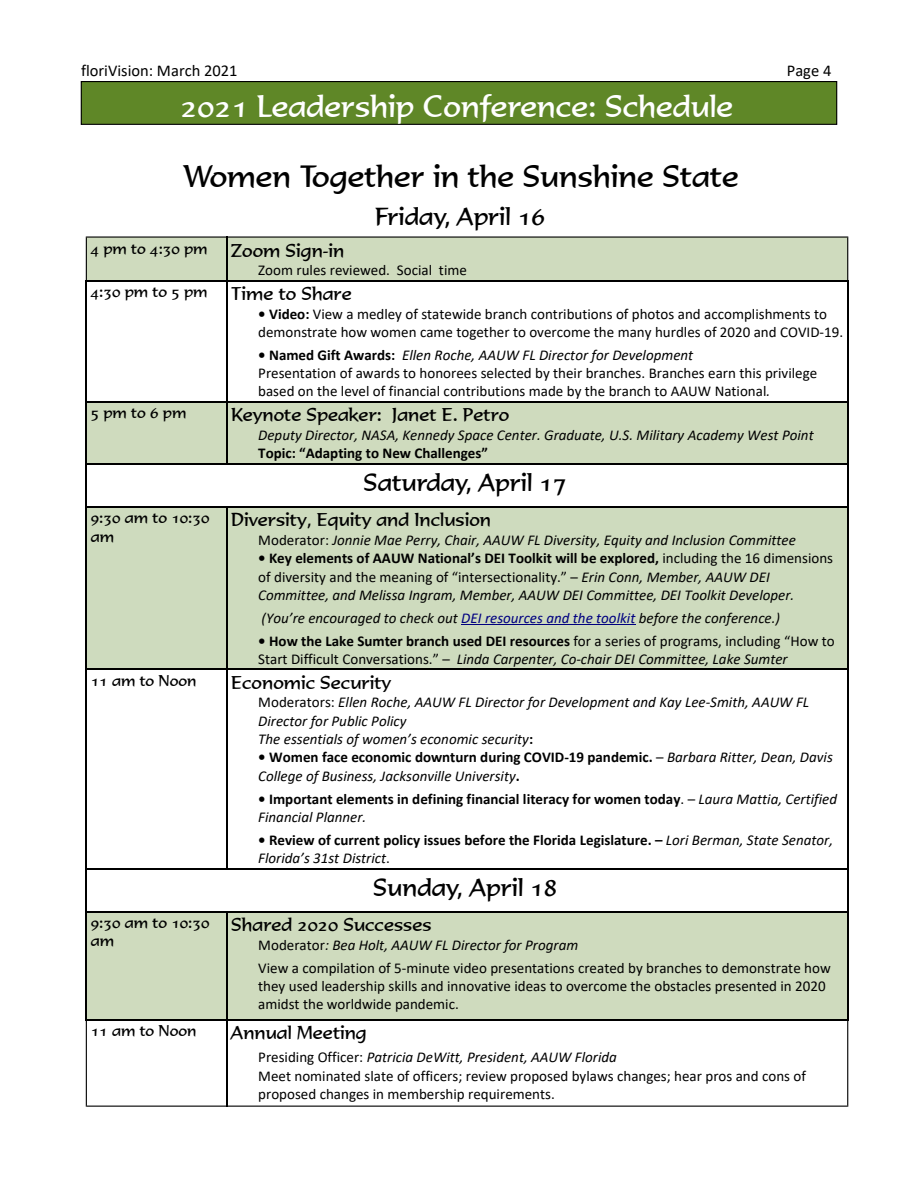
<style>
.page{position:relative;width:918px;height:1188px;background:#fff}
.page>*{position:absolute;margin:0;border:0;box-sizing:border-box;transform-origin:0 0}
.t1{font:30px "Formal 436 BT";color:#fff}
.t2{font:30px "Formal 436 BT";color:#000}
.t3{font:24px "Formal 436 BT";color:#000}
.t4{font:18px "Formal 436 BT";color:#000}
.t5{font:16.5px "Calibri";color:#000}
.t6{font:15px/18.3px "Calibri";color:#000}
.t7{font:italic 15px/18.3px "Calibri";color:#000}
.t8{font:700 15px/18.3px "Calibri";color:#000}
.t9{font:15px/18.1px "Formal 436 BT";color:#000}
.s1{font-weight:700}
.s2{font-style:italic}
.s3{font-style:normal}
.s4{font-weight:700;font-style:normal}
.s5{color:#000080}
.s6{font-weight:400}
.s7{font-weight:400;font-style:italic}
</style>
<div class="page">
<div style="left:81px;top:82px;width:756px;height:42px;background:#5f8727"></div>
<div style="left:81px;top:81px;width:756px;height:44px;border:1px solid #000"></div>
<div style="left:86px;top:402px;width:141px;height:62px;background:#cfdbbe"></div>
<div style="left:227px;top:402px;width:621px;height:62px;background:#cfdbbe"></div>
<div style="left:86px;top:507px;width:141px;height:162px;background:#cedbbe"></div>
<div style="left:227px;top:507px;width:621px;height:162px;background:#cedbbe"></div>
<div style="left:86px;top:912px;width:141px;height:108px;background:#cfdbbe"></div>
<div style="left:227px;top:912px;width:621px;height:108px;background:#cfdbbe"></div>
<hr style="left:461px;top:624px;width:174px;height:1px;background:#000080">
<hr style="left:86px;top:401px;width:141px;height:1px;background:#000">
<hr style="left:226px;top:401px;width:622px;height:1px;background:#000">
<hr style="left:86px;top:463px;width:141px;height:1px;background:#000">
<hr style="left:226px;top:463px;width:622px;height:1px;background:#000">
<hr style="left:86px;top:506px;width:141px;height:2px;background:#000">
<hr style="left:226px;top:506px;width:622px;height:2px;background:#000">
<hr style="left:86px;top:669px;width:141px;height:1px;background:#000">
<hr style="left:226px;top:669px;width:622px;height:1px;background:#000">
<hr style="left:86px;top:868px;width:141px;height:1px;background:#000">
<hr style="left:226px;top:868px;width:622px;height:1px;background:#000">
<hr style="left:86px;top:911px;width:141px;height:1px;background:#000">
<hr style="left:226px;top:911px;width:622px;height:1px;background:#000">
<hr style="left:86px;top:280px;width:1px;height:122px;background:#000">
<hr style="left:86px;top:401px;width:1px;height:63px;background:#000">
<hr style="left:86px;top:463px;width:1px;height:45px;background:#000">
<hr style="left:86px;top:506px;width:1px;height:164px;background:#000">
<hr style="left:86px;top:669px;width:1px;height:200px;background:#000">
<hr style="left:86px;top:868px;width:1px;height:44px;background:#000">
<hr style="left:86px;top:911px;width:1px;height:109px;background:#000">
<hr style="left:226px;top:280px;width:1px;height:122px;background:#000">
<hr style="left:226px;top:401px;width:1px;height:63px;background:#000">
<hr style="left:226px;top:506px;width:1px;height:164px;background:#000">
<hr style="left:226px;top:669px;width:1px;height:200px;background:#000">
<hr style="left:226px;top:911px;width:1px;height:109px;background:#000">
<svg style="left:86px;top:236px;width:762px;height:45px;background:#c4cfb4"></svg>
<hr style="left:847px;top:280px;width:1px;height:122px;background:#000">
<hr style="left:847px;top:401px;width:1px;height:63px;background:#000">
<hr style="left:847px;top:463px;width:1px;height:45px;background:#000">
<hr style="left:847px;top:506px;width:1px;height:164px;background:#000">
<hr style="left:847px;top:669px;width:1px;height:200px;background:#000">
<hr style="left:847px;top:868px;width:1px;height:44px;background:#000">
<hr style="left:847px;top:911px;width:1px;height:109px;background:#000">
<svg style="left:86px;top:1019px;width:762px;height:88px"></svg>
<p class="t5" style="left:81px;top:64px;width:158px">floriVision: March 2021</p>
<p class="t5" style="left:787px;top:63px;width:46px">Page 4</p>
<h1 class="t1" style="left:180px;top:94px;width:554px">2021 Leadership Conference: Schedule</h1>
<h1 class="t2" style="left:184px;top:164px;width:557px">Women Together in the Sunshine State</h1>
<h2 class="t3" style="left:375px;top:207px;width:171px">Friday, April 16</h2>
<p class="t9" style="left:91px;top:241px;width:118px">4 pm to 4:30 pm</p>
<p class="t4" style="left:231px;top:243px;width:115px">Zoom Sign-in</p>
<p class="t6" style="left:258px;top:262px;width:210px">Zoom rules reviewed. Social time</p>
<p class="t9" style="left:91px;top:284px;width:118px">4:30 pm to 5 pm</p>
<p class="t4" style="left:231px;top:286px;width:122px">Time to Share</p>
<p class="t6" style="left:258px;top:306px;width:586px"><span class="s1">• Video:</span> View a medley of statewide branch contributions of photos and accomplishments to demonstrate how women came together to overcome the many hurdles of 2020 and COVID-19.</p>
<p class="t6" style="left:258px;top:347px;width:561px"><span class="s1">• Named Gift Awards:</span> <span class="s2">Ellen Roche, AAUW FL Director for Development<br></span>Presentation of awards to honorees selected by their branches. Branches earn this privilege based on the level of financial contributions made by the branch to AAUW National<span class="s2">.</span></p>
<p class="t9" style="left:91px;top:405px;width:97px">5 pm to 6 pm</p>
<p class="t4" style="left:231px;top:408px;width:280px">Keynote Speaker: Janet E. Petro</p>
<p class="t7" style="left:258px;top:427px;width:557px">Deputy Director, NASA, Kennedy Space Center. Graduate, U.S. Military Academy West Point</p>
<p class="t8" style="left:258px;top:445px;width:231px">Topic: “Adapting to New Challenges”</p>
<h2 class="t3" style="left:364px;top:473px;width:204px">Saturday, April 17</h2>
<p class="t9" style="left:91px;top:511px;width:120px">9:30 am to 10:30 am</p>
<p class="t4" style="left:231px;top:513px;width:261px">Diversity, Equity and Inclusion</p>
<p class="t7" style="left:258px;top:532px;width:539px"><span class="s3">Moderator:</span> Jonnie Mae Perry, Chair, AAUW FL Diversity, Equity and Inclusion Committee</p>
<p class="t7" style="left:258px;top:550px;width:576px"><span class="s4">• Key elements of AAUW National’s DEI Toolkit will be explored,</span> <span class="s3">including the 16 dimensions of diversity and the meaning of “intersectionality.” –</span> Erin Conn, Member, AAUW DEI<br>Committee, and Melissa Ingram, Member, AAUW DEI Committee, DEI Toolkit Developer.</p>
<p class="t7" style="left:262px;top:610px;width:520px">(You’re encouraged to check out <span class="s5">DEI resources and the toolkit</span> before the conference.)</p>
<p class="t6" style="left:258px;top:633px;width:578px"><span class="s1">• How the Lake Sumter branch used DEI resources</span> for a series of programs, including “How to<br>Start Difficult Conversations.” – <span class="s2">Linda Carpenter, Co-chair DEI Committee, Lake Sumter</span></p>
<p class="t9" style="left:91px;top:673px;width:107px">11 am to Noon</p>
<p class="t4" style="left:231px;top:675px;width:161px">Economic Security</p>
<p class="t7" style="left:258px;top:695px;width:553px"><span class="s3">Moderators:</span> Ellen Roche, AAUW FL Director for Development and Kay Lee-Smith, AAUW FL<br>Director for Public Policy<br>The essentials of women’s economic security<span class="s4">:</span></p>
<p class="t7" style="left:258px;top:750px;width:576px"><span class="s4">• Women face economic downturn during COVID-19 pandemic.</span> <span class="s3">–</span> Barbara Ritter, Dean, Davis<br>College of Business, Jacksonville University<span class="s4">.</span></p>
<p class="t8" style="left:258px;top:791px;width:580px">• Important elements in defining financial literacy for women today<span class="s6">. –</span> <span class="s7">Laura Mattia, Certified<br>Financial Planner.</span></p>
<p class="t8" style="left:258px;top:832px;width:576px">• Review of current policy issues before the Florida Legislature. – <span class="s7">Lori Berman, State Senator,<br>Florida’s 31st District</span><span class="s6">.</span></p>
<h2 class="t3" style="left:373px;top:878px;width:186px">Sunday, April 18</h2>
<p class="t9" style="left:91px;top:915px;width:120px">9:30 am to 10:30 am</p>
<p class="t4" style="left:231px;top:918px;width:202px">Shared 2020 Successes</p>
<p class="t6" style="left:258px;top:935px;width:574px;line-height:22.8px">Moderator<span class="s2">: Bea Holt, AAUW FL Director for Program<br></span>View a compilation of 5-minute video presentations created by branches to demonstrate how</p>
<p class="t6" style="left:258px;top:978px;width:569px">they used leadership skills and innovative ideas to overcome the obstacles presented in 2020 amidst the worldwide pandemic.</p>
<p class="t9" style="left:91px;top:1023px;width:107px">11 am to Noon</p>
<p class="t4" style="left:231px;top:1026px;width:137px">Annual Meeting</p>
<p class="t6" style="left:258px;top:1049px;width:549px">Presiding Officer: <span class="s2">Patricia DeWitt, President, AAUW Florida<br></span>Meet nominated slate of officers; review proposed bylaws changes; hear pros and cons of proposed changes in membership requirements.</p>
</div>
